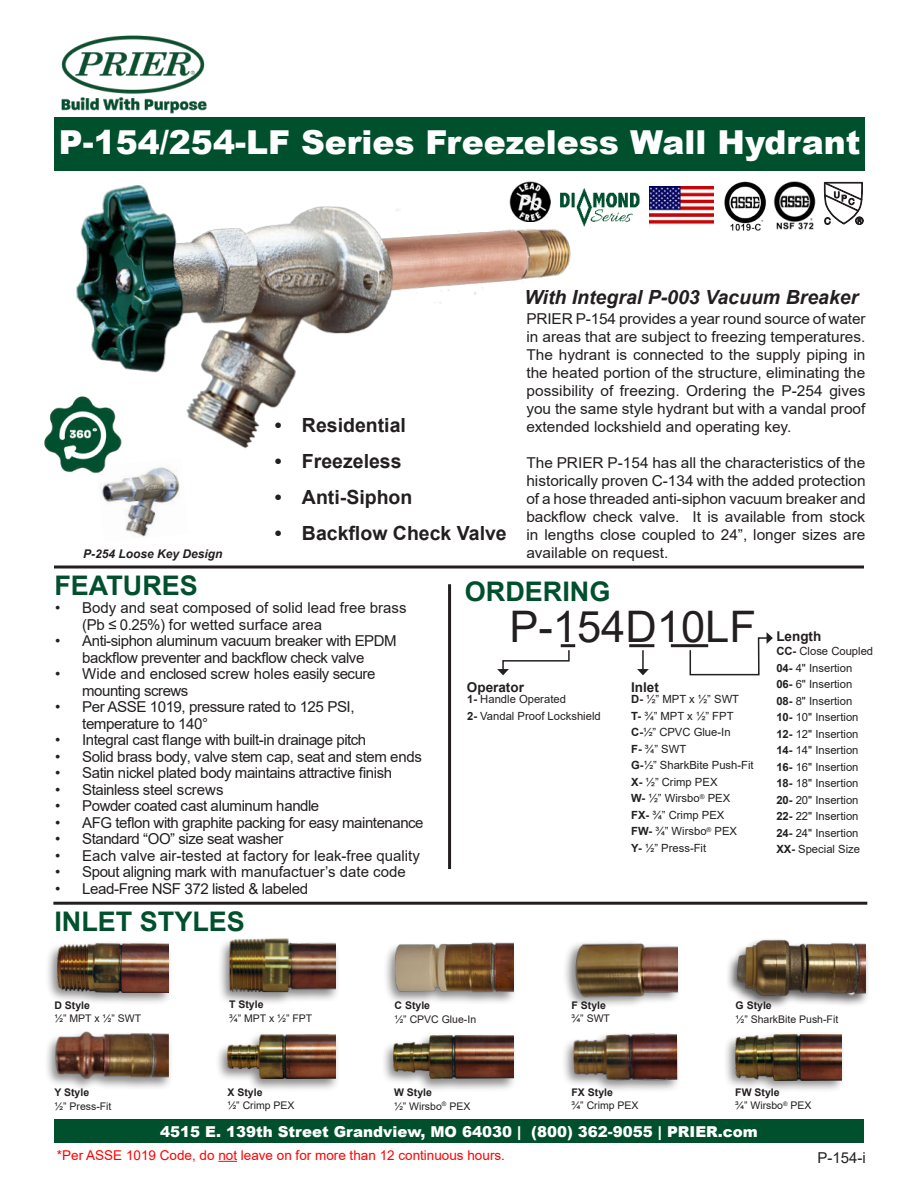
<style>
.page{position:relative;width:918px;height:1188px;background:#fff}
.page>*{position:absolute;margin:0;border:0;box-sizing:border-box;transform-origin:0 0}
.t1{font:43.5px "Arial";color:#231f20}
.t2{font:900 33px "Arial";color:#fff}
.t3{font:700 27px "Arial";color:#00502e}
.t4{font:700 19.5px "Arial";color:#231f20}
.t5{font:italic 700 19.5px "Arial";color:#231f20}
.t6{font:15px/18px "Arial";letter-spacing:-.03em;color:#231f20;text-align:justify}
.t7{font:15px/16.5px "Arial";color:#231f20}
.t8{font:900 15px "Arial";color:#fff}
.t9{font:13.5px "Arial";color:#f00}
.t10{font:700 13.5px "Arial";color:#231f20}
.t11{font:italic 700 12px "Arial";color:#231f20}
.t12{font:11.25px/16.5px "Arial";color:#231f20}
.t13{font:10.5px/13.5px "Arial";color:#231f20}
.t14{font:700 10.5px "Arial";color:#231f20}
.s1{font-weight:700}
</style>
<div class="page">
<div style="left:54px;top:118px;width:811px;height:53px;background:#00502e"></div>
<img style="left:61px;top:35px;width:146px;height:79px">
<hr style="left:54px;top:566px;width:810px;height:3px;background:#231f20">
<hr style="left:448px;top:584px;width:3px;height:285px;background:#231f20">
<hr style="left:53px;top:902px;width:814px;height:3px;background:#231f20">
<img style="left:76px;top:185px;width:495px;height:264px">
<img style="left:102px;top:467px;width:78px;height:70px">
<hr style="left:629px;top:644px;width:25px;height:3px;background:#231f20">
<hr style="left:671px;top:644px;width:37px;height:3px;background:#231f20">
<svg style="left:497px;top:650px;width:73px;height:25px"></svg>
<svg style="left:689px;top:632px;width:84px;height:44px"></svg>
<hr style="left:642px;top:650px;width:2px;height:20px;background:#231f20">
<svg style="left:637px;top:669px;width:12px;height:6px"></svg>
<hr style="left:561px;top:644px;width:14px;height:3px;background:#231f20">
<img style="left:44px;top:382px;width:91px;height:102px">
<div style="left:54px;top:1119px;width:810px;height:24px;background:#00502e"></div>
<svg style="left:218px;top:1161px;width:19px;height:1px"></svg>
<div style="left:45px;top:940px;width:128px;height:66px;background:#231f20;opacity:.54"></div>
<img style="left:58px;top:944px;width:111px;height:48px">
<div style="left:217px;top:936px;width:123px;height:70px;background:#231f20;opacity:.54"></div>
<img style="left:229px;top:938px;width:107px;height:54px">
<div style="left:44px;top:1030px;width:129px;height:62px;background:#231f20;opacity:.54"></div>
<img style="left:55px;top:1030px;width:114px;height:53px">
<div style="left:562px;top:939px;width:119px;height:70px;background:#231f20;opacity:.54"></div>
<img style="left:572px;top:939px;width:105px;height:58px">
<div style="left:561px;top:1032px;width:120px;height:61px;background:#231f20;opacity:.54"></div>
<img style="left:573px;top:1033px;width:104px;height:50px">
<div style="left:215px;top:1031px;width:125px;height:61px;background:#231f20;opacity:.54"></div>
<img style="left:227px;top:1034px;width:109px;height:45px">
<div style="left:381px;top:1032px;width:136px;height:60px;background:#231f20;opacity:.54"></div>
<img style="left:394px;top:1035px;width:119px;height:44px">
<div style="left:723px;top:1032px;width:123px;height:61px;background:#231f20;opacity:.54"></div>
<img style="left:736px;top:1035px;width:105px;height:45px">
<div style="left:383px;top:941px;width:134px;height:64px;background:#231f20;opacity:.54"></div>
<img style="left:395px;top:941px;width:118px;height:51px">
<div style="left:725px;top:938px;width:145px;height:71px;background:#231f20;opacity:.75"></div>
<img style="left:736px;top:938px;width:129px;height:59px">
<img style="left:724px;top:181px;width:42px;height:50px">
<svg style="left:824px;top:181px;width:40px;height:44px"></svg>
<img style="left:555px;top:185px;width:86px;height:43px">
<img style="left:650px;top:187px;width:64px;height:38px">
<img style="left:774px;top:182px;width:42px;height:48px">
<img style="left:509px;top:181px;width:41px;height:41px">
<h2 class="t2" style="left:59px;top:129px;width:803px">P-154/254-LF Series Freezeless Wall Hydrant</h2>
<p class="t11" style="left:83px;top:549px;width:141px">P-254 Loose Key Design</p>
<h3 class="t4" style="left:275px;top:418px;width:133px">• Residential</h3>
<h3 class="t4" style="left:275px;top:454px;width:128px">• Freezeless</h3>
<h3 class="t4" style="left:275px;top:490px;width:139px">• Anti-Siphon</h3>
<h3 class="t4" style="left:275px;top:526px;width:233px">• Backflow Check Valve</h3>
<h3 class="t5" style="left:524px;top:290px;width:335px">With Integral P-003 Vacuum Breaker</h3>
<p class="t6" style="left:526px;top:311px;width:341px">PRIER P-154 provides a year round source of water in areas that are subject to freezing temperatures.<br>The hydrant is connected to the supply piping in the heated portion of the structure, eliminating the possibility of freezing. Ordering the P-254 gives you the same style hydrant but with a vandal proof extended lockshield and operating key.</p>
<p class="t6" style="left:526px;top:455px;width:341px">The PRIER P-154 has all the characteristics of the historically proven C-134 with the added protection of a hose threaded anti-siphon vacuum breaker and backflow check valve. It is available from stock in lengths close coupled to 24”, longer sizes are available on request.</p>
<h3 class="t3" style="left:54px;top:575px;width:145px">FEATURES</h3>
<h3 class="t3" style="left:465px;top:581px;width:147px">ORDERING</h3>
<p class="t7" style="left:82px;top:601px;width:326px;text-indent:-27px">• Body and seat composed of solid lead free brass (Pb ≤ 0.25%) for wetted surface area</p>
<p class="t6" style="left:55px;top:634px;width:343px;line-height:16.5px;text-align:center">• Anti-siphon aluminum vacuum breaker with EPDM backflow preventer and backflow check valve</p>
<p class="t6" style="left:82px;top:667px;width:295px;line-height:16.5px;text-indent:-27px">• Wide and enclosed screw holes easily secure mounting screws</p>
<p class="t6" style="left:82px;top:700px;width:274px;line-height:16.5px;text-indent:-27px">• Per ASSE 1019, pressure rated to 125 PSI, temperature to 140°</p>
<p class="t6" style="left:55px;top:732px;width:313px">• Integral cast flange with built-in drainage pitch</p>
<p class="t6" style="left:55px;top:749px;width:368px">• Solid brass body, valve stem cap, seat and stem ends</p>
<p class="t6" style="left:55px;top:765px;width:338px">• Satin nickel plated body maintains attractive finish</p>
<p class="t6" style="left:55px;top:782px;width:170px">• Stainless steel screws</p>
<p class="t6" style="left:55px;top:798px;width:266px">• Powder coated cast aluminum handle</p>
<p class="t6" style="left:55px;top:815px;width:370px">• AFG teflon with graphite packing for easy maintenance</p>
<p class="t6" style="left:55px;top:831px;width:230px">• Standard “OO” size seat washer</p>
<p class="t7" style="left:55px;top:848px;width:366px">• Each valve air-tested at factory for leak-free quality</p>
<p class="t7" style="left:55px;top:865px;width:352px">• Spout aligning mark with manufactuer’s date code</p>
<p class="t6" style="left:55px;top:881px;width:254px">• Lead-Free NSF 372 listed &amp; labeled</p>
<h3 class="t3" style="left:54px;top:911px;width:192px">INLET STYLES</h3>
<h1 class="t1" style="left:509px;top:596px;width:248px">P-154D10LF</h1>
<p class="t10" style="left:467px;top:682px;width:59px">Operator</p>
<p class="t10" style="left:631px;top:682px;width:29px">Inlet</p>
<p class="t12" style="left:467px;top:692px;width:135px"><span class="s1">1-</span> Handle Operated<br><span class="s1">2-</span> Vandal Proof Lockshield</p>
<p class="t12" style="left:631px;top:692px;width:124px"><span class="s1">D-</span> ½” MPT x ½” SWT<br><span class="s1">T-</span> ¾” MPT x ½” FPT<br><span class="s1">C-</span>1/2” CPVC Glue-In<br><span class="s1">F-</span> ¾” SWT<br><span class="s1">G-</span>1/2” SharkBite Push-Fit<br><span class="s1">X-</span> ½” Crimp PEX<br><span class="s1">W-</span> ½” Wirsbo<sup>®</sup> PEX<br><span class="s1">FX-</span> ¾” Crimp PEX<br><span class="s1">FW-</span> ¾” Wirsbo<sup>®</sup> PEX<br><span class="s1">Y-</span> 1/2” Press-Fit</p>
<p class="t10" style="left:776px;top:632px;width:46px">Length</p>
<p class="t12" style="left:776px;top:644px;width:98px"><span class="s1">CC-</span> Close Coupled<br><span class="s1">04-</span> 4" Insertion<br><span class="s1">06-</span> 6" Insertion<br><span class="s1">08-</span> 8" Insertion<br><span class="s1">10-</span> 10" Insertion<br><span class="s1">12-</span> 12" Insertion<br><span class="s1">14-</span> 14" Insertion<br><span class="s1">16-</span> 16" Insertion<br><span class="s1">18-</span> 18" Insertion<br><span class="s1">20-</span> 20" Insertion<br><span class="s1">22-</span> 22" Insertion<br><span class="s1">24-</span> 24" Insertion<br><span class="s1">XX-</span> Special Size</p>
<p class="t14" style="left:54px;top:1001px;width:37px">D Style</p>
<p class="t13" style="left:54px;top:1012px;width:88px">1/2” MPT x 1/2” SWT</p>
<p class="t14" style="left:54px;top:1089px;width:36px">Y Style</p>
<p class="t13" style="left:54px;top:1099px;width:59px">1/2” Press-Fit</p>
<p class="t14" style="left:229px;top:1001px;width:36px">T Style</p>
<p class="t13" style="left:229px;top:1011px;width:85px">3/4” MPT x 1/2” FPT</p>
<p class="t14" style="left:228px;top:1088px;width:37px">X Style</p>
<p class="t13" style="left:228px;top:1099px;width:69px">1/2” Crimp PEX</p>
<p class="t14" style="left:395px;top:999px;width:37px">C Style</p>
<p class="t13" style="left:395px;top:1012px;width:83px">1/2” CPVC Glue-In</p>
<p class="t14" style="left:572px;top:1001px;width:36px">F Style</p>
<p class="t13" style="left:572px;top:1012px;width:40px">3/4” SWT</p>
<p class="t14" style="left:736px;top:1002px;width:38px">G Style</p>
<p class="t13" style="left:736px;top:1012px;width:104px">1/2” SharkBite Push-Fit</p>
<p class="t13" style="left:394px;top:1086px;width:78px"><span class="s1">W Style<br></span>1/2” Wirsbo<sup>®</sup> PEX</p>
<p class="t13" style="left:735px;top:1085px;width:78px"><span class="s1">FW Style<br></span>3/4” Wirsbo<sup>®</sup> PEX</p>
<p class="t14" style="left:572px;top:1088px;width:43px">FX Style</p>
<p class="t13" style="left:572px;top:1099px;width:69px">3/4” Crimp PEX</p>
<p class="t8" style="left:160px;top:1126px;width:599px">4515 E. 139th Street Grandview, MO 64030 | (800) 362-9055 | PRIER.com</p>
<p class="t9" style="left:57px;top:1146px;width:450px">*Per ASSE 1019 Code, do not leave on for more than 12 continuous hours.</p>
<p class="t6" style="left:817px;top:1150px;width:50px">P-154-i</p>
</div>
